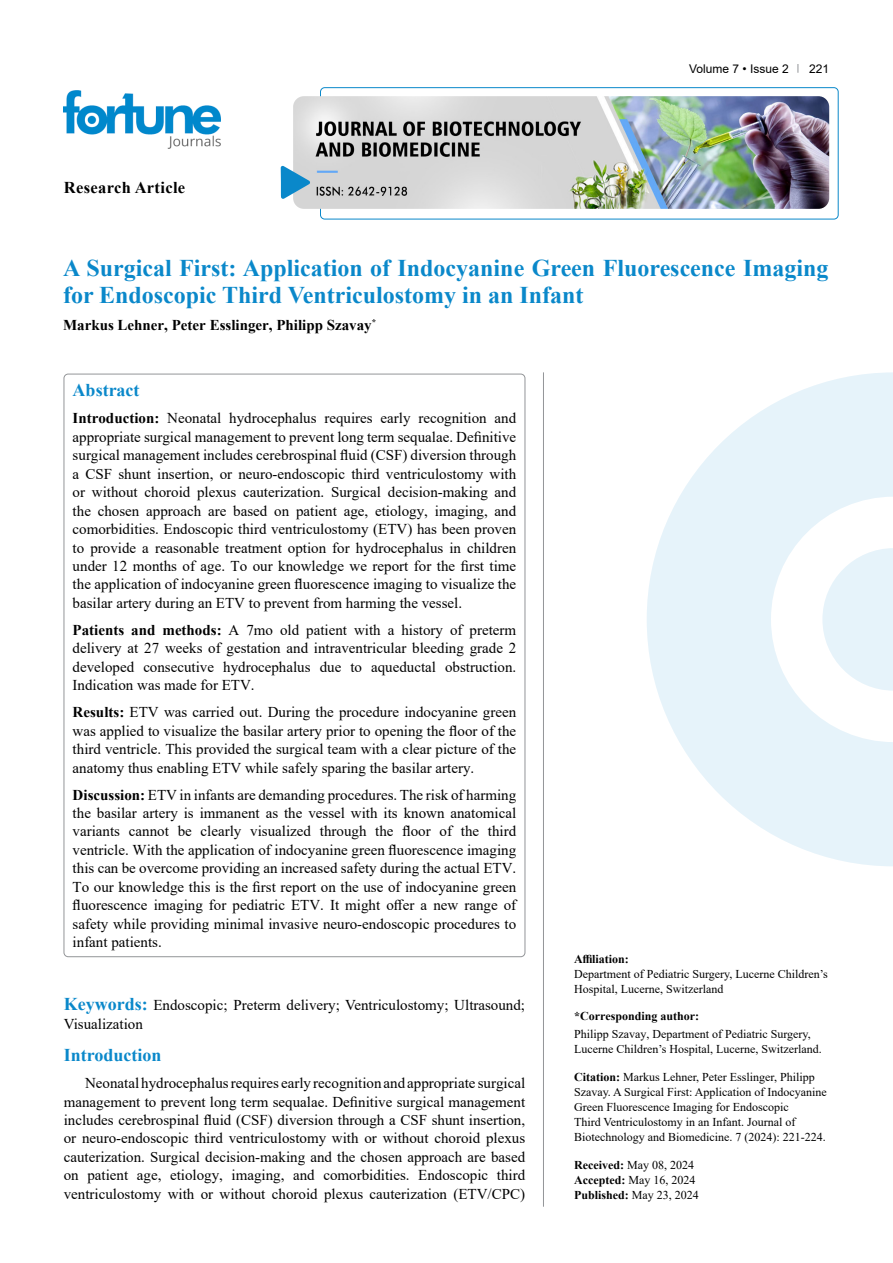
<style>
.page{position:relative;width:893px;height:1263px;background:#fff}
.page>*{position:absolute;margin:0;border:0;box-sizing:border-box;transform-origin:0 0}
.t1{font:700 24px/27px "Times New Roman";color:#0a88ca}
.t2{font:700 18px "Times New Roman";color:#0a88ca}
.t3{font:700 16.5px "Times New Roman";letter-spacing:.02em;color:#000}
.t4{font:15px/18.5px "Times New Roman";color:#000;text-align:justify}
.t5{font:700 15px "Times New Roman";color:#000}
.t6{font:12px/15px "Times New Roman";color:#000}
.t7{font:700 12px "Times New Roman";color:#000}
.t8{font:12px "Arial";color:#000}
.s1{font-weight:700}
.s2{font-weight:700;font-size:18px;color:#0a88ca}
</style>
<div class="page">
<div style="left:320px;top:87px;width:518px;height:132px;border:1px solid #0a88ca;border-radius:4px"></div>
<img style="left:64px;top:90px;width:157px;height:59px">
<img style="left:293px;top:96px;width:536px;height:113px">
<svg style="left:281px;top:166px;width:29px;height:33px"></svg>
<svg style="left:647px;top:372px;width:246px;height:494px;fill:#e6f3fa"></svg>
<svg style="left:822px;top:548px;width:71px;height:143px"></svg>
<hr style="left:543px;top:372px;width:1px;height:835px;background:#939598">
<p class="t3" style="left:64px;top:175px;width:123px">Research Article</p>
<p class="t8" style="left:689px;top:60px;width:101px">Volume 7 • Issue 2</p>
<p class="t8" style="left:809px;top:60px;width:22px">221</p>
<h1 class="t1" style="left:63px;top:254px;width:767px">A Surgical First: Application of Indocyanine Green Fluorescence Imaging for Endoscopic Third Ventriculostomy in an Infant</h1>
<p class="t5" style="left:63px;top:314px;width:315px">Markus Lehner, Peter Esslinger, Philipp Szavay<sup>*</sup></p>
<p class="t2" style="left:73px;top:377px;width:68px">Abstract</p>
<p class="t4" style="left:73px;top:409px;width:445px"><span class="s1">Introduction:</span> Neonatal hydrocephalus requires early recognition and appropriate surgical management to prevent long term sequalae. Definitive surgical management includes cerebrospinal fluid (CSF) diversion through a CSF shunt insertion, or neuro-endoscopic third ventriculostomy with or without choroid plexus cauterization. Surgical decision-making and the chosen approach are based on patient age, etiology, imaging, and comorbidities. Endoscopic third ventriculostomy (ETV) has been proven to provide a reasonable treatment option for hydrocephalus in children under 12 months of age. To our knowledge we report for the first time the application of indocyanine green fluorescence imaging to visualize the basilar artery during an ETV to prevent from harming the vessel.</p>
<p class="t4" style="left:73px;top:620px;width:445px"><span class="s1">Patients and methods:</span> A 7mo old patient with a history of preterm delivery at 27 weeks of gestation and intraventricular bleeding grade 2 developed consecutive hydrocephalus due to aqueductal obstruction.<br>Indication was made for ETV.</p>
<p class="t4" style="left:73px;top:702px;width:445px"><span class="s1">Results:</span> ETV was carried out. During the procedure indocyanine green was applied to visualize the basilar artery prior to opening the floor of the third ventricle. This provided the surgical team with a clear picture of the anatomy thus enabling ETV while safely sparing the basilar artery.</p>
<p class="t4" style="left:73px;top:785px;width:445px"><span class="s1">Discussion:</span> ETV in infants are demanding procedures. The risk of harming the basilar artery is immanent as the vessel with its known anatomical variants cannot be clearly visualized through the floor of the third ventricle. With the application of indocyanine green fluorescence imaging this can be overcome providing an increased safety during the actual ETV.<br>To our knowledge this is the first report on the use of indocyanine green fluorescence imaging for pediatric ETV. It might offer a new range of safety while providing minimal invasive neuro-endoscopic procedures to infant patients.</p>
<p class="t4" style="left:64px;top:995px;width:463px"><span class="s2">Keywords:</span> Endoscopic; Preterm delivery; Ventriculostomy; Ultrasound;<br>Visualization</p>
<p class="t2" style="left:64px;top:1042px;width:99px">Introduction</p>
<p class="t4" style="left:64px;top:1073px;width:463px;text-indent:21px">Neonatal hydrocephalus requires early recognition and appropriate surgical management to prevent long term sequalae. Definitive surgical management includes cerebrospinal fluid (CSF) diversion through a CSF shunt insertion, or neuro-endoscopic third ventriculostomy with or without choroid plexus cauterization. Surgical decision-making and the chosen approach are based on patient age, etiology, imaging, and comorbidities. Endoscopic third ventriculostomy with or without choroid plexus cauterization (ETV/CPC)</p>
<p class="t7" style="left:574px;top:950px;width:56px">Affiliation:</p>
<p class="t6" style="left:574px;top:965px;width:255px">Department of Pediatric Surgery, Lucerne Children’s<br>Hospital, Lucerne, Switzerland</p>
<p class="t7" style="left:574px;top:1007px;width:127px">*Corresponding author:</p>
<p class="t6" style="left:574px;top:1026px;width:249px">Philipp Szavay, Department of Pediatric Surgery,<br>Lucerne Children’s Hospital, Lucerne, Switzerland.</p>
<p class="t6" style="left:574px;top:1069px;width:254px"><span class="s1">Citation:</span> Markus Lehner, Peter Esslinger, Philipp Szavay. A Surgical First: Application of Indocyanine Green Fluorescence Imaging for Endoscopic<br>Third Ventriculostomy in an Infant. Journal of Biotechnology and Biomedicine. 7 (2024): 221-224.</p>
<p class="t6" style="left:574px;top:1157px;width:126px"><span class="s1">Received:</span> May 08, 2024<br><span class="s1">Accepted:</span> May 16, 2024<br><span class="s1">Published:</span> May 23, 2024</p>
</div>
